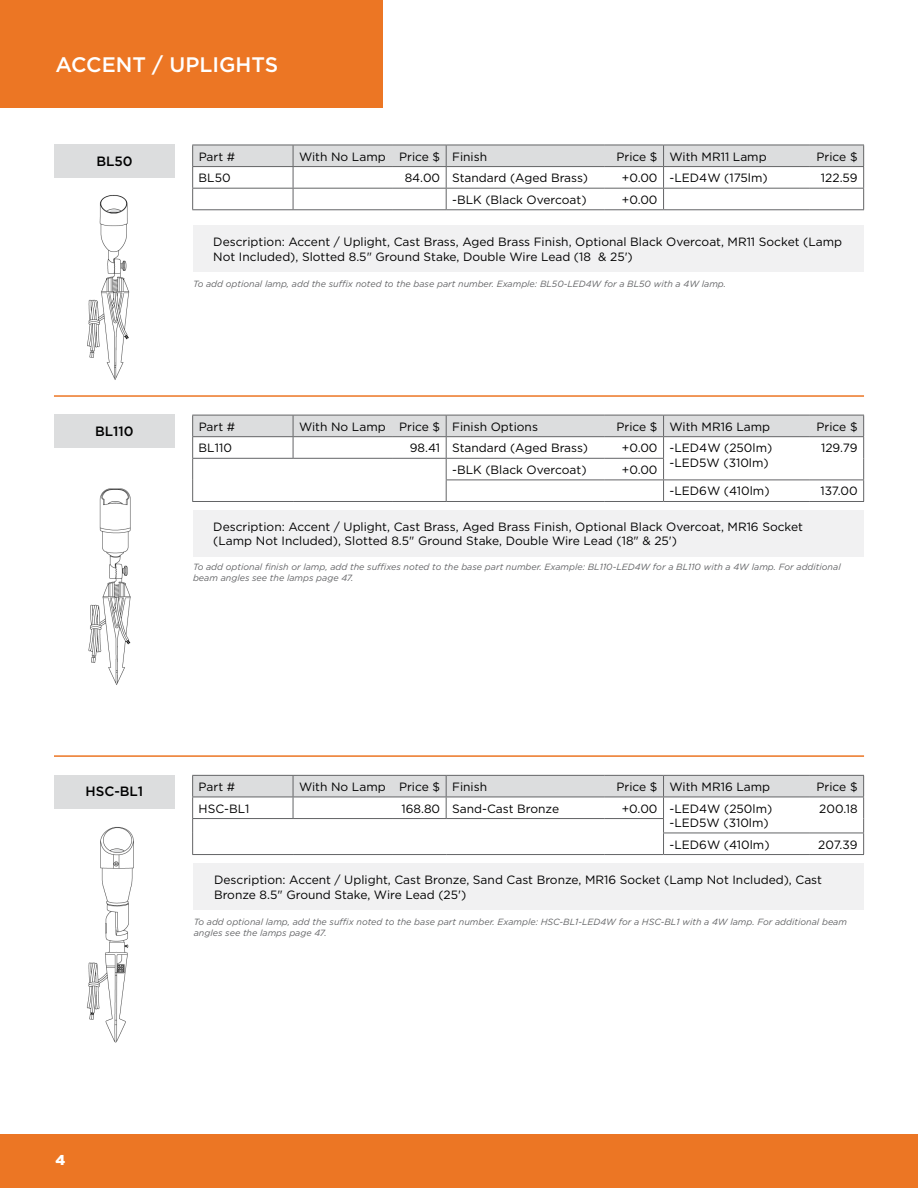
<style>
.page{position:relative;width:918px;height:1188px;background:#fff}
.page>*{position:absolute;margin:0;border:0;box-sizing:border-box;transform-origin:0 0}
.t1{font:500 21px "Gotham";color:#fff}
.t2{font:900 14.25px "Gotham";color:#fff}
.t3{font:500 13.5px "Gotham";color:#000}
.t4{font:12px/14.4px "Gotham";color:#000}
.t5{font:italic 9px/10.8px "Gotham";color:#636466}
</style>
<div class="page">
<div style="left:0;top:1134px;width:918px;height:54px;background:#ec7624"></div>
<div style="left:0;top:0;width:383px;height:108px;background:#ec7624"></div>
<img style="left:87px;top:195px;width:43px;height:185px">
<img style="left:88px;top:488px;width:43px;height:197px">
<div style="left:193px;top:510px;width:670px;height:46px;background:#f1f1f2"></div>
<div style="left:193px;top:225px;width:670px;height:47px;background:#f1f1f2"></div>
<div style="left:54px;top:145px;width:121px;height:33px;background:#dcddde"></div>
<div style="left:54px;top:415px;width:121px;height:33px;background:#dcddde"></div>
<svg style="left:192px;top:145px;width:672px;height:64px"></svg>
<hr style="left:192px;top:209px;width:101px;height:1px;background:#636466">
<hr style="left:293px;top:209px;width:99px;height:1px;background:#636466">
<hr style="left:392px;top:209px;width:54px;height:1px;background:#636466">
<hr style="left:446px;top:209px;width:159px;height:1px;background:#636466">
<hr style="left:605px;top:209px;width:59px;height:1px;background:#636466">
<hr style="left:664px;top:209px;width:145px;height:1px;background:#636466">
<hr style="left:809px;top:209px;width:55px;height:1px;background:#636466">
<svg style="left:192px;top:415px;width:672px;height:86px"></svg>
<hr style="left:192px;top:501px;width:101px;height:1px;background:#636466">
<hr style="left:293px;top:501px;width:99px;height:1px;background:#636466">
<hr style="left:392px;top:501px;width:54px;height:1px;background:#636466">
<hr style="left:446px;top:501px;width:159px;height:1px;background:#636466">
<hr style="left:605px;top:501px;width:59px;height:1px;background:#636466">
<hr style="left:664px;top:501px;width:145px;height:1px;background:#636466">
<hr style="left:809px;top:501px;width:55px;height:1px;background:#636466">
<hr style="left:54px;top:395px;width:810px;height:2px;background:#ec7624">
<hr style="left:54px;top:755px;width:810px;height:2px;background:#ec7624">
<img style="left:87px;top:827px;width:47px;height:216px">
<div style="left:194px;top:863px;width:670px;height:47px;background:#f1f1f2"></div>
<div style="left:54px;top:775px;width:121px;height:33px;background:#dcddde"></div>
<svg style="left:192px;top:775px;width:672px;height:79px"></svg>
<hr style="left:192px;top:854px;width:101px;height:1px;background:#636466">
<hr style="left:293px;top:854px;width:99px;height:1px;background:#636466">
<hr style="left:392px;top:854px;width:54px;height:1px;background:#636466">
<hr style="left:446px;top:854px;width:159px;height:1px;background:#636466">
<hr style="left:605px;top:854px;width:59px;height:1px;background:#636466">
<hr style="left:664px;top:854px;width:145px;height:1px;background:#636466">
<hr style="left:809px;top:854px;width:55px;height:1px;background:#636466">
<h1 class="t1" style="left:56px;top:51px;width:224px">ACCENT / UPLIGHTS</h1>
<p class="t3" style="left:96px;top:152px;width:38px">BL50</p>
<p class="t3" style="left:95px;top:422px;width:40px">BL110</p>
<p class="t4" style="left:199px;top:149px;width:38px">Part #</p>
<p class="t4" style="left:299px;top:149px;width:190px">With No Lamp Price $ Finish</p>
<p class="t4" style="left:617px;top:149px;width:152px">Price $ With MR11 Lamp</p>
<p class="t4" style="left:817px;top:149px;width:43px">Price $</p>
<p class="t4" style="left:199px;top:170px;width:34px">BL50</p>
<p class="t4" style="left:405px;top:170px;width:185px">84.00 Standard (Aged Brass)</p>
<p class="t4" style="left:622px;top:170px;width:147px">+0.00 -LED4W (175lm)</p>
<p class="t4" style="left:821px;top:170px;width:38px">122.59</p>
<p class="t4" style="left:452px;top:192px;width:136px">-BLK (Black Overcoat)</p>
<p class="t4" style="left:622px;top:192px;width:37px">+0.00</p>
<p class="t4" style="left:213px;top:234px;width:630px">Description: Accent / Uplight, Cast Brass, Aged Brass Finish, Optional Black Overcoat, MR11 Socket (Lamp<br>Not Included), Slotted 8.5" Ground Stake, Double Wire Lead (18 &amp; 25')</p>
<p class="t5" style="left:193px;top:279px;width:534px">To add optional lamp, add the suffix noted to the base part number. Example: BL50-LED4W for a BL50 with a 4W lamp.</p>
<p class="t4" style="left:199px;top:419px;width:38px">Part #</p>
<p class="t4" style="left:299px;top:419px;width:240px">With No Lamp Price $ Finish Options</p>
<p class="t4" style="left:617px;top:419px;width:155px">Price $ With MR16 Lamp</p>
<p class="t4" style="left:817px;top:419px;width:43px">Price $</p>
<p class="t4" style="left:199px;top:441px;width:35px">BL110</p>
<p class="t4" style="left:410px;top:441px;width:180px">98.41 Standard (Aged Brass)</p>
<p class="t4" style="left:622px;top:441px;width:152px;text-align:right">+0.00 -LED4W (250lm) -LED5W (310lm)</p>
<p class="t4" style="left:821px;top:441px;width:38px">129.79</p>
<p class="t4" style="left:452px;top:462px;width:136px">-BLK (Black Overcoat)</p>
<p class="t4" style="left:622px;top:462px;width:37px">+0.00</p>
<p class="t4" style="left:670px;top:484px;width:102px">-LED6W (410lm)</p>
<p class="t4" style="left:820px;top:484px;width:39px">137.00</p>
<p class="t4" style="left:213px;top:519px;width:591px">Description: Accent / Uplight, Cast Brass, Aged Brass Finish, Optional Black Overcoat, MR16 Socket (Lamp Not Included), Slotted 8.5" Ground Stake, Double Wire Lead (18" &amp; 25')</p>
<p class="t5" style="left:193px;top:561px;width:649px">To add optional finish or lamp, add the suffixes noted to the base part number. Example: BL110-LED4W for a BL110 with a 4W lamp. For additional beam angles see the lamps page 47.</p>
<p class="t3" style="left:86px;top:782px;width:59px">HSC-BL1</p>
<p class="t4" style="left:199px;top:779px;width:38px">Part #</p>
<p class="t4" style="left:299px;top:779px;width:190px">With No Lamp Price $ Finish</p>
<p class="t4" style="left:616px;top:779px;width:155px">Price $ With MR16 Lamp</p>
<p class="t4" style="left:817px;top:779px;width:43px">Price $</p>
<p class="t4" style="left:199px;top:801px;width:52px">HSC-BL1</p>
<p class="t4" style="left:401px;top:801px;width:159px">168.80 Sand-Cast Bronze</p>
<p class="t4" style="left:622px;top:801px;width:152px;text-align:right">+0.00 -LED4W (250lm) -LED5W (310lm)</p>
<p class="t4" style="left:819px;top:801px;width:40px">200.18</p>
<p class="t4" style="left:670px;top:837px;width:102px">-LED6W (410lm)</p>
<p class="t4" style="left:818px;top:837px;width:41px">207.39</p>
<p class="t4" style="left:214px;top:873px;width:609px">Description: Accent / Uplight, Cast Bronze, Sand Cast Bronze, MR16 Socket (Lamp Not Included), Cast<br>Bronze 8.5" Ground Stake, Wire Lead (25')</p>
<p class="t5" style="left:194px;top:917px;width:655px">To add optional lamp, add the suffix noted to the base part number. Example: HSC-BL1-LED4W for a HSC-BL1 with a 4W lamp. For additional beam angles see the lamps page 47.</p>
<p class="t2" style="left:56px;top:1150px;width:11px">4</p>
</div>
